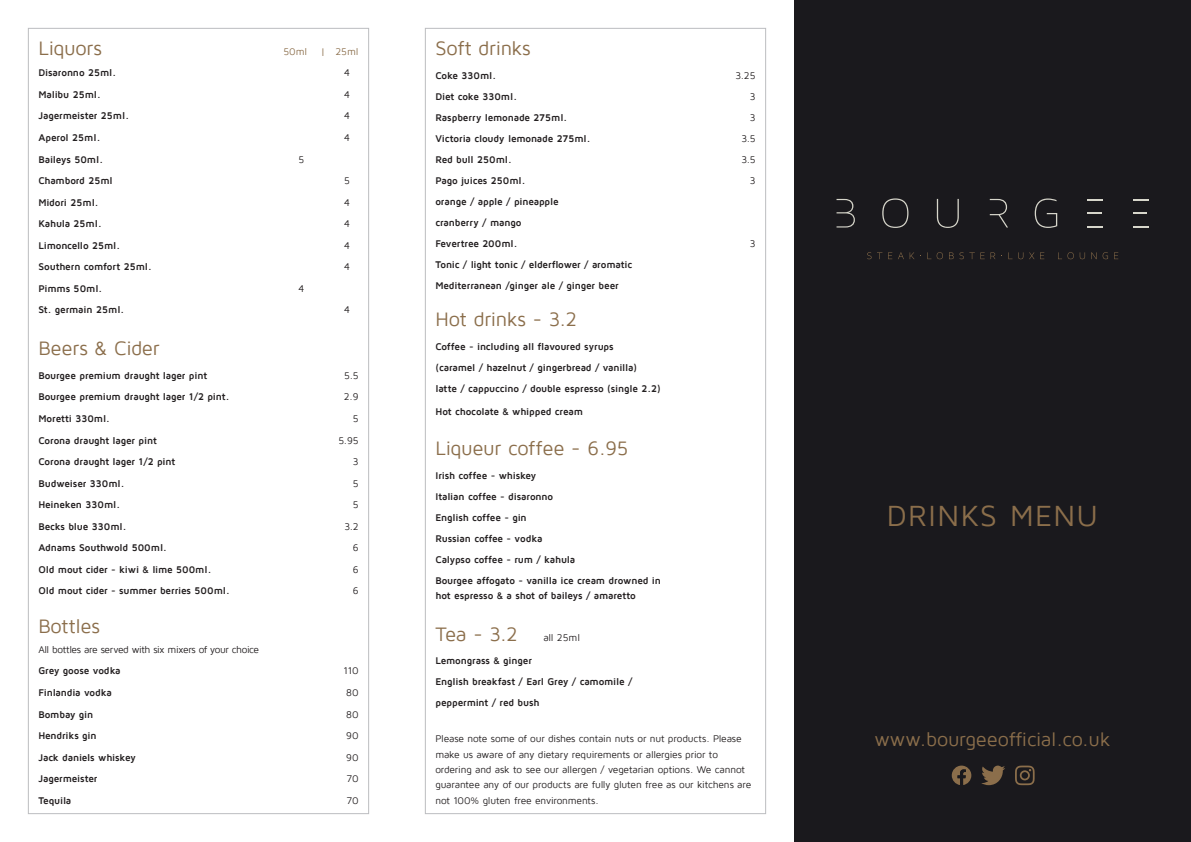
<style>
.page{position:relative;width:1191px;height:842px;background:#fff}
.page>*{position:absolute;margin:0;border:0;box-sizing:border-box;transform-origin:0 0}
.t1{font:30px "Maven Pro";letter-spacing:.04em;color:#8b6e4b}
.t2{font:20px "Maven Pro";letter-spacing:-.015em;color:#8b6e4b}
.t3{font:19.7px "Maven Pro";letter-spacing:-.015em;color:#8b6e4b}
.t4{font:700 10px/21px "Maven Pro";letter-spacing:-.015em;color:#231f20}
.t5{font:10px/15.3px "Maven Pro";letter-spacing:-.015em;color:#231f20}
.t6{font:10px "Maven Pro";letter-spacing:-.035em;color:#231f20}
.t7{font:10px "Maven Pro";color:#8b6e4b}
</style>
<div class="page">
<div style="left:794px;top:0;width:397px;height:842px;background:#1a191d"></div>
<svg style="left:882px;top:198px;width:26px;height:30px"></svg>
<svg style="left:836px;top:199px;width:19px;height:28px"></svg>
<svg style="left:1133px;top:212px;width:13px;height:2px"></svg>
<svg style="left:936px;top:199px;width:22px;height:29px"></svg>
<svg style="left:1087px;top:212px;width:14px;height:2px"></svg>
<svg style="left:1133px;top:226px;width:15px;height:1px"></svg>
<svg style="left:1087px;top:199px;width:16px;height:1px"></svg>
<svg style="left:989px;top:199px;width:19px;height:28px"></svg>
<svg style="left:1133px;top:199px;width:15px;height:1px"></svg>
<svg style="left:1034px;top:198px;width:23px;height:30px"></svg>
<svg style="left:1087px;top:226px;width:16px;height:1px"></svg>
<svg style="left:867px;top:252px;width:4px;height:7px"></svg>
<svg style="left:888px;top:252px;width:4px;height:7px"></svg>
<svg style="left:898px;top:252px;width:16px;height:7px"></svg>
<svg style="left:927px;top:252px;width:16px;height:7px"></svg>
<svg style="left:949px;top:252px;width:4px;height:7px"></svg>
<svg style="left:959px;top:252px;width:15px;height:7px"></svg>
<svg style="left:980px;top:252px;width:4px;height:7px"></svg>
<svg style="left:990px;top:252px;width:5px;height:7px"></svg>
<svg style="left:1018px;top:252px;width:5px;height:7px"></svg>
<svg style="left:1029px;top:252px;width:5px;height:7px"></svg>
<svg style="left:1040px;top:252px;width:4px;height:7px"></svg>
<svg style="left:1058px;top:252px;width:15px;height:7px"></svg>
<svg style="left:1079px;top:252px;width:6px;height:7px"></svg>
<svg style="left:1091px;top:252px;width:5px;height:7px"></svg>
<svg style="left:1102px;top:252px;width:6px;height:7px"></svg>
<svg style="left:1114px;top:252px;width:4px;height:7px"></svg>
<svg style="left:951px;top:765px;width:20px;height:20px"></svg>
<svg style="left:981px;top:765px;width:24px;height:20px"></svg>
<svg style="left:1015px;top:765px;width:19px;height:20px"></svg>
<h2 class="t2" style="left:38px;top:38px;width:65px">Liquors</h2>
<p class="t7" style="left:283px;top:46px;width:25px">50ml</p>
<p class="t7" style="left:321px;top:46px;width:39px">| 25ml</p>
<p class="t4" style="left:38px;top:63px;width:79px">Disaronno 25ml.</p>
<p class="t5" style="left:344px;top:65px;width:7px">4</p>
<p class="t4" style="left:38px;top:84px;width:64px">Malibu 25ml.</p>
<p class="t5" style="left:344px;top:87px;width:7px">4</p>
<p class="t4" style="left:38px;top:106px;width:92px">Jagermeister 25ml.</p>
<p class="t5" style="left:344px;top:109px;width:7px">4</p>
<p class="t4" style="left:38px;top:127px;width:63px">Aperol 25ml.</p>
<p class="t5" style="left:344px;top:130px;width:7px">4</p>
<p class="t4" style="left:38px;top:149px;width:66px">Baileys 50ml.</p>
<p class="t5" style="left:298px;top:152px;width:7px">5</p>
<p class="t4" style="left:38px;top:170px;width:76px">Chambord 25ml</p>
<p class="t5" style="left:344px;top:173px;width:7px">5</p>
<p class="t4" style="left:38px;top:192px;width:62px">Midori 25ml.</p>
<p class="t5" style="left:344px;top:195px;width:7px">4</p>
<p class="t4" style="left:38px;top:213px;width:65px">Kahula 25ml.</p>
<p class="t5" style="left:344px;top:216px;width:7px">4</p>
<p class="t4" style="left:38px;top:235px;width:83px">Limoncello 25ml.</p>
<p class="t5" style="left:344px;top:238px;width:7px">4</p>
<p class="t4" style="left:38px;top:256px;width:115px">Southern comfort 25ml.</p>
<p class="t5" style="left:344px;top:259px;width:7px">4</p>
<p class="t4" style="left:38px;top:278px;width:65px">Pimms 50ml.</p>
<p class="t5" style="left:298px;top:281px;width:7px">4</p>
<p class="t4" style="left:38px;top:299px;width:87px">St. germain 25ml.</p>
<p class="t5" style="left:344px;top:302px;width:7px">4</p>
<h2 class="t2" style="left:38px;top:337px;width:123px">Beers &amp; Cider</h2>
<p class="t4" style="left:38px;top:365px;width:170px">Bourgee premium draught lager pint</p>
<p class="t5" style="left:344px;top:368px;width:16px">5.5</p>
<p class="t4" style="left:38px;top:387px;width:192px">Bourgee premium draught lager 1/2 pint.</p>
<p class="t5" style="left:344px;top:390px;width:16px">2.9</p>
<p class="t4" style="left:38px;top:408px;width:73px">Moretti 330ml.</p>
<p class="t5" style="left:353px;top:411px;width:7px">5</p>
<p class="t4" style="left:38px;top:430px;width:120px">Corona draught lager pint</p>
<p class="t5" style="left:338px;top:433px;width:22px">5.95</p>
<p class="t4" style="left:38px;top:451px;width:138px">Corona draught lager 1/2 pint</p>
<p class="t5" style="left:353px;top:454px;width:7px">3</p>
<p class="t4" style="left:38px;top:473px;width:88px">Budweiser 330ml.</p>
<p class="t5" style="left:353px;top:476px;width:7px">5</p>
<p class="t4" style="left:38px;top:494px;width:83px">Heineken 330ml.</p>
<p class="t5" style="left:353px;top:497px;width:7px">5</p>
<p class="t4" style="left:38px;top:516px;width:90px">Becks blue 330ml.</p>
<p class="t5" style="left:344px;top:519px;width:16px">3.2</p>
<p class="t4" style="left:38px;top:537px;width:130px">Adnams Southwold 500ml.</p>
<p class="t5" style="left:353px;top:540px;width:7px">6</p>
<p class="t4" style="left:38px;top:559px;width:174px">Old mout cider - kiwi &amp; lime 500ml.</p>
<p class="t5" style="left:353px;top:562px;width:7px">6</p>
<p class="t4" style="left:38px;top:580px;width:193px">Old mout cider - summer berries 500ml.</p>
<p class="t5" style="left:353px;top:583px;width:7px">6</p>
<h2 class="t2" style="left:38px;top:616px;width:63px">Bottles</h2>
<p class="t6" style="left:38px;top:644px;width:222px">All bottles are served with six mixers of your choice</p>
<p class="t4" style="left:38px;top:661px;width:84px">Grey goose vodka</p>
<p class="t5" style="left:343px;top:663px;width:17px">110</p>
<p class="t4" style="left:38px;top:682px;width:75px">Finlandia vodka</p>
<p class="t5" style="left:346px;top:685px;width:14px">80</p>
<p class="t4" style="left:38px;top:704px;width:57px">Bombay gin</p>
<p class="t5" style="left:346px;top:707px;width:14px">80</p>
<p class="t4" style="left:38px;top:725px;width:60px">Hendriks gin</p>
<p class="t5" style="left:346px;top:728px;width:14px">90</p>
<p class="t4" style="left:38px;top:747px;width:99px">Jack daniels whiskey</p>
<p class="t5" style="left:346px;top:750px;width:14px">90</p>
<p class="t4" style="left:38px;top:768px;width:61px">Jagermeister</p>
<p class="t5" style="left:346px;top:771px;width:14px">70</p>
<p class="t4" style="left:38px;top:790px;width:34px">Tequila</p>
<p class="t5" style="left:346px;top:793px;width:14px">70</p>
<h2 class="t2" style="left:435px;top:38px;width:97px">Soft drinks</h2>
<p class="t4" style="left:435px;top:65px;width:62px">Coke 330ml.</p>
<p class="t5" style="left:735px;top:68px;width:22px">3.25</p>
<p class="t4" style="left:435px;top:86px;width:83px">Diet coke 330ml.</p>
<p class="t5" style="left:749px;top:89px;width:7px">3</p>
<p class="t4" style="left:435px;top:107px;width:133px">Raspberry lemonade 275ml.</p>
<p class="t5" style="left:749px;top:110px;width:7px">3</p>
<p class="t4" style="left:435px;top:128px;width:157px">Victoria cloudy lemonade 275ml.</p>
<p class="t5" style="left:741px;top:131px;width:16px">3.5</p>
<p class="t4" style="left:435px;top:149px;width:78px">Red bull 250ml.</p>
<p class="t5" style="left:741px;top:152px;width:16px">3.5</p>
<p class="t4" style="left:435px;top:170px;width:92px">Pago juices 250ml.</p>
<p class="t5" style="left:749px;top:173px;width:7px">3</p>
<p class="t4" style="left:435px;top:191px;width:125px">orange / apple / pineapple cranberry / mango<br>Fevertree 200ml.</p>
<p class="t5" style="left:749px;top:236px;width:7px">3</p>
<p class="t4" style="left:435px;top:254px;width:198px">Tonic / light tonic / elderflower / aromatic<br>Mediterranean /ginger ale / ginger beer</p>
<h2 class="t2" style="left:435px;top:309px;width:143px">Hot drinks - 3.2</h2>
<p class="t4" style="left:435px;top:336px;width:227px">Coffee - including all flavoured syrups<br>(caramel / hazelnut / gingerbread / vanilla) latte / cappuccino / double espresso (single 2.2)</p>
<p class="t4" style="left:435px;top:401px;width:149px">Hot chocolate &amp; whipped cream</p>
<h2 class="t2" style="left:435px;top:438px;width:195px">Liqueur coffee - 6.95</h2>
<p class="t4" style="left:435px;top:465px;width:227px">Irish coffee - whiskey<br>Italian coffee - disaronno<br>English coffee - gin<br>Russian coffee - vodka<br>Calypso coffee - rum / kahula<br>Bourgee affogato - vanilla ice cream drowned in</p>
<p class="t4" style="left:435px;top:585px;width:202px">hot espresso &amp; a shot of baileys / amaretto</p>
<h2 class="t2" style="left:435px;top:623px;width:84px">Tea - 3.2</h2>
<p class="t5" style="left:543px;top:630px;width:38px">all 25ml</p>
<p class="t4" style="left:435px;top:650px;width:198px">Lemongrass &amp; ginger<br>English breakfast / Earl Grey / camomile / peppermint / red bush</p>
<p class="t5" style="left:435px;top:731px;width:317px">Please note some of our dishes contain nuts or nut products. Please make us aware of any dietary requirements or allergies prior to ordering and ask to see our allergen / vegetarian options. We cannot guarantee any of our products are fully gluten free as our kitchens are not 100% gluten free environments.</p>
<h3 class="t3" style="left:874px;top:729px;width:238px">www.bourgeeofficial.co.uk</h3>
<h1 class="t1" style="left:886px;top:500px;width:213px">DRINKS MENU</h1>
</div>
